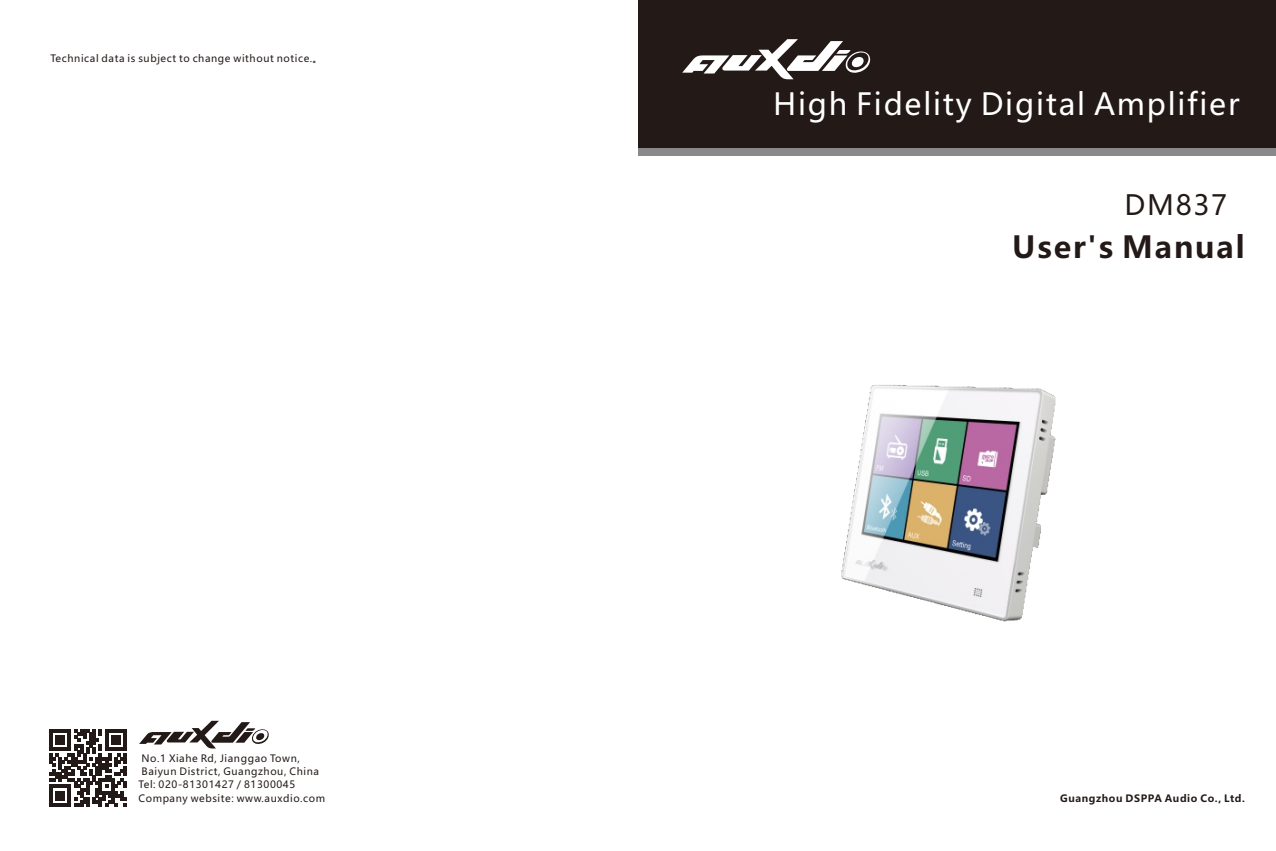
<style>
.page{position:relative;width:1276px;height:851px;background:#fff}
.page>*{position:absolute;margin:0;border:0;box-sizing:border-box;transform-origin:0 0}
.t1{font:30px "Microsoft Ya Hei";letter-spacing:.06em;color:#fff}
.t2{font:700 30px "Microsoft Ya Hei";letter-spacing:.06em;color:#231916}
.t3{font:27.5px "Microsoft Ya Hei";letter-spacing:.06em;color:#231916}
.t4{font:10px/13.2px "Microsoft Ya Hei";letter-spacing:.06em;color:#231916}
.t5{font:700 10px "Microsoft Ya Hei";letter-spacing:.06em;color:#231916}
</style>
<div class="page">
<div style="left:638px;top:0;width:638px;height:148px;background:#231916"></div>
<div style="left:638px;top:148px;width:637px;height:7px;background:#898989"></div>
<svg style="left:682px;top:39px;width:189px;height:41px"></svg>
<svg style="left:139px;top:720px;width:130px;height:28px"></svg>
<svg style="left:49px;top:729px;width:78px;height:77px"></svg>
<img style="left:841px;top:384px;width:215px;height:238px">
<p class="t4" style="left:50px;top:53px;width:273px">Technical data is subject to change without notice.。</p>
<p class="t4" style="left:138px;top:752px;width:188px">No.1 Xiahe Rd, Jianggao Town,<br>Baiyun District, Guangzhou, China<br>Tel: 020-81301427 / 81300045<br>Company website: www.auxdio.com</p>
<h1 class="t1" style="left:773px;top:91px;width:468px">High Fidelity Digital Amplifier</h1>
<h2 class="t3" style="left:1124px;top:193px;width:104px">DM837</h2>
<h1 class="t2" style="left:1012px;top:234px;width:234px">User's Manual</h1>
<p class="t5" style="left:1060px;top:793px;width:186px">Guangzhou DSPPA Audio Co., Ltd.</p>
</div>
